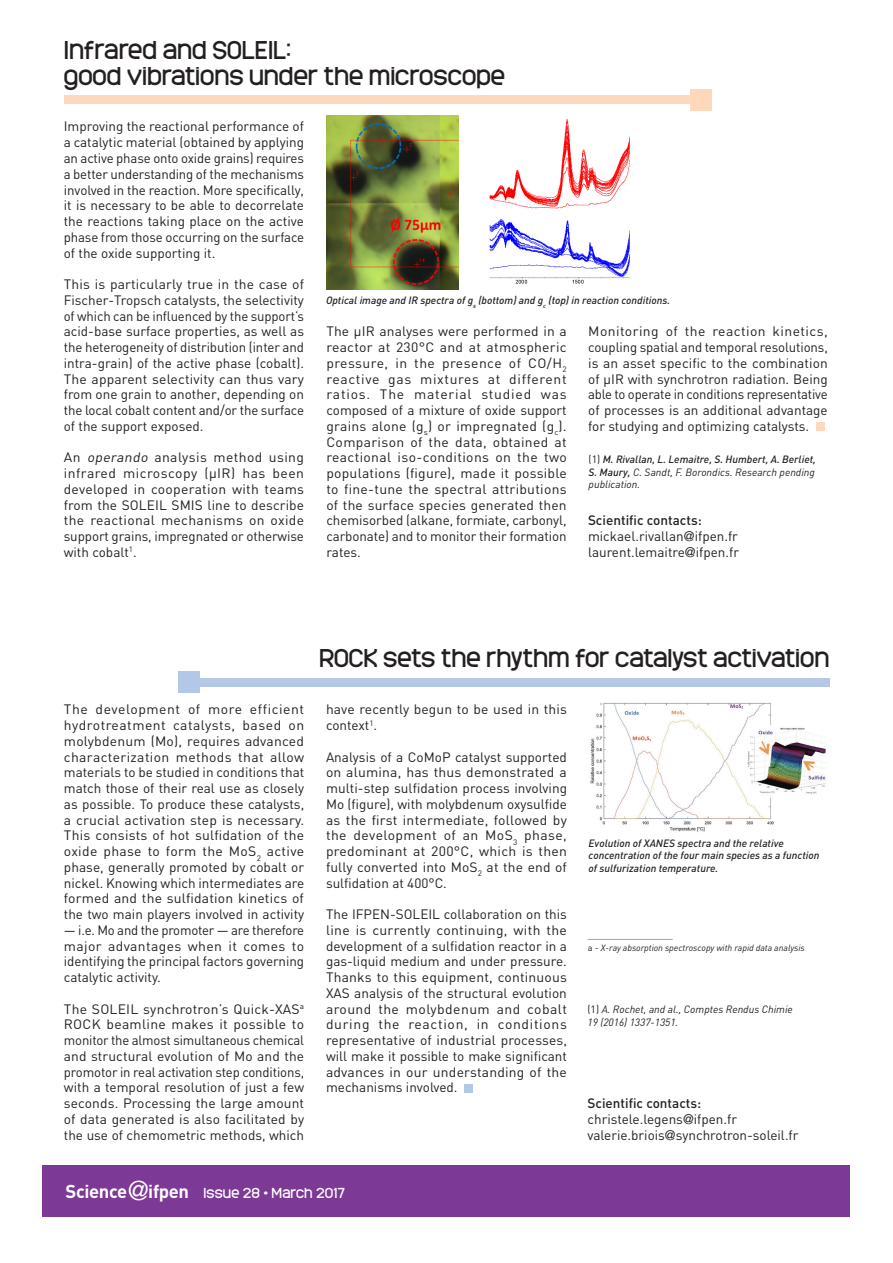
<style>
.page{position:relative;width:893px;height:1263px;background:#fff}
.page>*{position:absolute;margin:0;border:0;box-sizing:border-box;transform-origin:0 0}
.t1{font:26.7px "Helvetica Neue";color:#fff}
.Titres_articles{font:24px/25.5px "Monark";color:#231f20}
.t2{font:700 18.45px "DIN";letter-spacing:-.02em;color:#fff}
.Texte_courant{font:13.5px/15.8px "DIN";color:#231f20;text-align:justify}
.Contacts{font:13.5px/15.8px "DIN";color:#231f20}
.t3{font:13.5px "Monark";letter-spacing:.01em;color:#fff}
.Légendes{font:italic 500 10.5px/12.6px "DIN";color:#231f20;text-align:justify}
.Légendes-2{font:italic 10.5px/12.6px "DIN";color:#231f20}
.t4{font:italic 9px "DIN";letter-spacing:-.005em;color:#231f20}
.s1{font-style:italic}
.s2{font-weight:400;font-style:normal}
.s3{font-weight:400}
.s4{font-weight:500}
.s5{font-family:"Helvetica Neue"}
.s6{font-style:normal}
</style>
<div class="page">
<div style="left:64px;top:96px;width:630px;height:8px;background:#fdd8bb"></div>
<div style="left:690px;top:89px;width:21px;height:21px;background:#fdd8bb"></div>
<div style="left:816px;top:422px;width:8px;height:9px;background:#fdd8bb"></div>
<div style="left:200px;top:678px;width:629px;height:9px;background:#b3c8e6"></div>
<div style="left:179px;top:671px;width:21px;height:22px;background:#b3c8e6"></div>
<div style="left:464px;top:1084px;width:8px;height:8px;background:#b3c8e6"></div>
<img style="left:590px;top:702px;width:236px;height:130px">
<img style="left:326px;top:116px;width:132px;height:173px">
<img style="left:489px;top:119px;width:141px;height:165px">
<hr style="left:588px;top:939px;width:85px;height:1px;background:#231f20">
<div style="left:43px;top:1165px;width:807px;height:51px;background:#7c3996"></div>
<p class="Titres_articles" style="left:64px;top:36px;width:443px">Infrared and SOLEIL:<br>good vibrations under the microscope</p>
<p class="Texte_courant" style="left:64px;top:118px;width:242px">Improving the reactional performance of a catalytic material (obtained by applying an active phase onto oxide grains) requires a better understanding of the mechanisms involved in the reaction. More specifically, it is necessary to be able to decorrelate the reactions taking place on the active phase from those occurring on the surface of the oxide supporting it.</p>
<p class="Texte_courant" style="left:64px;top:276px;width:242px">This is particularly true in the case of Fischer-Tropsch catalysts, the selectivity of which can be influenced by the support’s acid-base surface properties, as well as the heterogeneity of distribution (inter and intra-grain) of the active phase (cobalt).<br>The apparent selectivity can thus vary from one grain to another, depending on the local cobalt content and/or the surface of the support exposed.</p>
<p class="Texte_courant" style="left:64px;top:449px;width:242px">An <span class="s1">operando</span> analysis method using infrared microscopy (µIR) has been developed in cooperation with teams from the SOLEIL SMIS line to describe the reactional mechanisms on oxide support grains, impregnated or otherwise with cobalt<sup>1</sup>.</p>
<p class="Légendes" style="left:326px;top:294px;width:346px">Optical image and IR spectra of g<sub>s</sub> (bottom) and g<sub>c</sub> (top) in reaction conditions.</p>
<p class="Texte_courant" style="left:588px;top:323px;width:241px">Monitoring of the reaction kinetics, coupling spatial and temporal resolutions, is an asset specific to the combination of µIR with synchrotron radiation. Being able to operate in conditions representative of processes is an additional advantage for studying and optimizing catalysts.</p>
<p class="Texte_courant" style="left:326px;top:323px;width:242px">The µIR analyses were performed in a reactor at 230°C and at atmospheric pressure, in the presence of CO/H<sub>2 </sub>reactive gas mixtures at different ratios. The material studied was composed of a mixture of oxide support grains alone (g<sub>s</sub>) or impregnated (g<sub>c</sub>).<br>Comparison of the data, obtained at reactional iso-conditions on the two populations (figure), made it possible to fine-tune the spectral attributions of the surface species generated then chemisorbed (alkane, formiate, carbonyl, carbonate) and to monitor their formation rates.</p>
<p class="Légendes" style="left:589px;top:452px;width:229px"><span class="s2">(1)</span> M. Rivallan, L. Lemaitre, S. Humbert, A. Berliet, S. Maury, <span class="s3">C. Sandt, F. Borondics. Research pending publication.</span></p>
<p class="Contacts" style="left:588px;top:512px;width:151px"><span class="s4">Scientific contacts: </span>mickael.rivallan<span class="s5">@</span>ifpen.fr</p>
<p class="Contacts" style="left:588px;top:544px;width:152px">laurent.lemaitre<span class="s5">@</span>ifpen.fr</p>
<p class="Texte_courant" style="left:64px;top:701px;width:242px">The development of more efficient hydrotreatment catalysts, based on molybdenum (Mo), requires advanced characterization methods that allow materials to be studied in conditions that match those of their real use as closely as possible. To produce these catalysts, a crucial activation step is necessary.<br>This consists of hot sulfidation of the oxide phase to form the MoS<sub>2</sub> active phase, generally promoted by cobalt or nickel. Knowing which intermediates are formed and the sulfidation kinetics of the two main players involved in activity</p>
<p class="Texte_courant" style="left:64px;top:922px;width:242px">— i.e. Mo and the promoter — are therefore major advantages when it comes to identifying the principal factors governing catalytic activity.</p>
<p class="Texte_courant" style="left:64px;top:1000px;width:242px">The SOLEIL synchrotron’s Quick-XAS<sup>a </sup>ROCK beamline makes it possible to monitor the almost simultaneous chemical and structural evolution of Mo and the promotor in real activation step conditions, with a temporal resolution of just a few seconds. Processing the large amount of data generated is also facilitated by the use of chemometric methods, which</p>
<p class="Titres_articles" style="left:319px;top:644px;width:512px">ROCK sets the rhythm for catalyst activation</p>
<p class="Texte_courant" style="left:326px;top:701px;width:242px">have recently begun to be used in this context<sup>1</sup>.</p>
<p class="Texte_courant" style="left:326px;top:748px;width:243px">Analysis of a CoMoP catalyst supported on alumina, has thus demonstrated a multi-step sulfidation process involving Mo (figure), with molybdenum oxysulfide as the first intermediate, followed by the development of an MoS<sub>3</sub> phase, predominant at 200°C, which is then fully converted into MoS<sub>2</sub> at the end of sulfidation at 400°C.</p>
<p class="Texte_courant" style="left:326px;top:906px;width:243px">The IFPEN-SOLEIL collaboration on this line is currently continuing, with the development of a sulfidation reactor in a gas-liquid medium and under pressure.<br>Thanks to this equipment, continuous XAS analysis of the structural evolution around the molybdenum and cobalt during the reaction, in conditions representative of industrial processes, will make it possible to make significant advances in our understanding of the mechanisms involved.</p>
<p class="Légendes" style="left:589px;top:836px;width:232px;text-align:left">Evolution of XANES spectra and the relative concentration of the four main species as a function of sulfurization temperature.</p>
<p class="t4" style="left:588px;top:942px;width:219px"><span class="s6">a -</span> X-ray absorption spectroscopy with rapid data analysis</p>
<p class="Légendes-2" style="left:587px;top:1003px;width:207px"><span class="s6">(1)</span> A. Rochet, and al., Comptes Rendus Chimie<br>19 (2016) 1337-1351.</p>
<p class="Contacts" style="left:587px;top:1095px;width:213px"><span class="s4">Scientific contacts: </span>christele.legens<span class="s5">@</span>ifpen.fr valerie.briois<span class="s5">@</span>synchrotron-soleil.fr</p>
<p class="t2" style="left:66px;top:1179px;width:63px">Science</p>
<p class="t1" style="left:128px;top:1174px;width:23px">@</p>
<p class="t2" style="left:148px;top:1179px;width:42px">ifpen</p>
<p class="t3" style="left:203px;top:1183px;width:143px">Issue 28 • March 2017</p>
</div>
